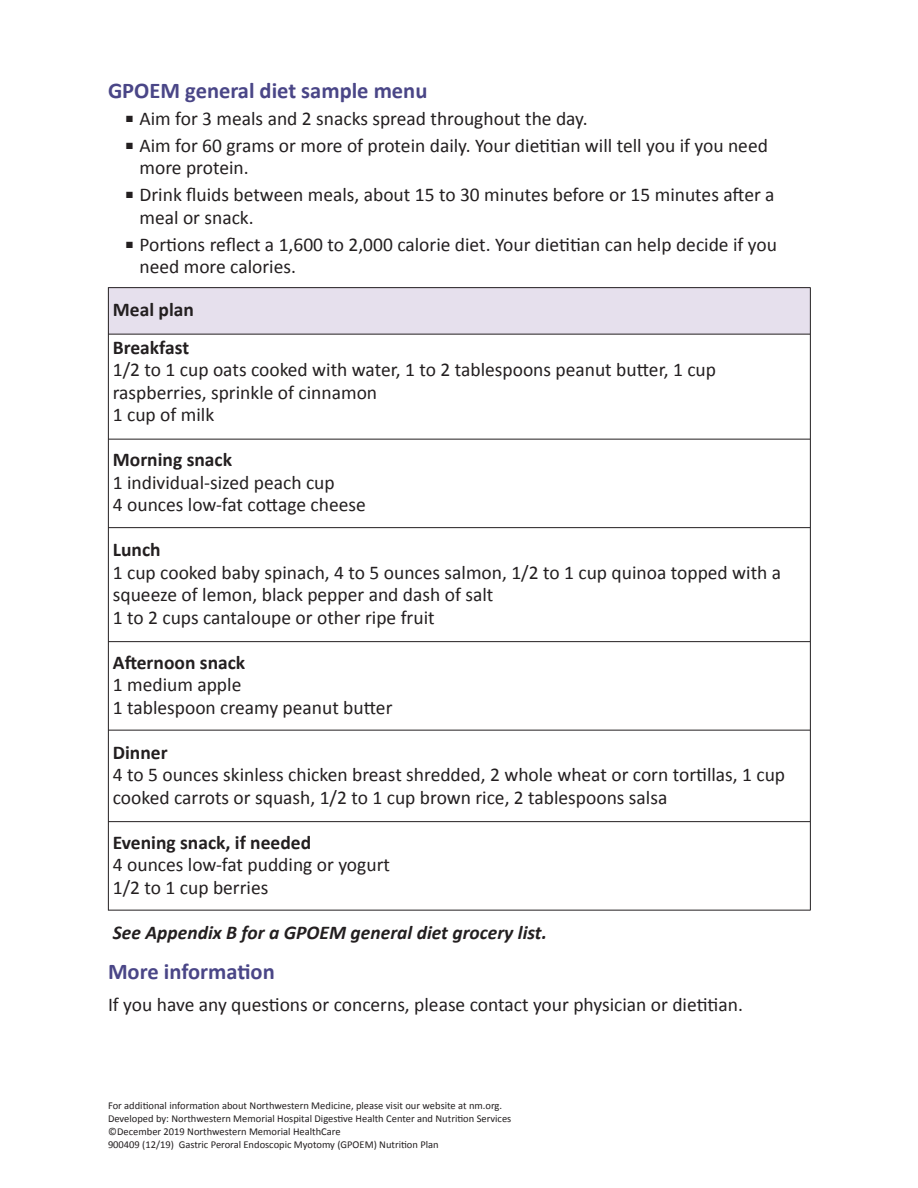
<style>
.page{position:relative;width:918px;height:1188px;background:#fff}
.page>*{position:absolute;margin:0;border:0;box-sizing:border-box;transform-origin:0 0}
.t1{font:700 22.5px "Calibri";color:#4a4687}
.text{font:19.5px/22.5px "Calibri";color:#231f20}
.text-2{font:700 19.5px "Calibri";color:#231f20}
.text-3{font:italic 700 19.5px "Calibri";color:#231f20}
.secondaryheading{font:700 19.5px "Calibri";color:#231f20}
.t2{font:10.5px "Calibri";color:#231f20}
</style>
<div class="page">
<div style="left:109px;top:288px;width:701px;height:46px;background:#e6e0ed"></div>
<hr style="left:108px;top:287px;width:702px;height:1px;background:#231f20">
<hr style="left:108px;top:334px;width:702px;height:1px;background:#231f20">
<hr style="left:108px;top:439px;width:702px;height:1px;background:#231f20">
<hr style="left:108px;top:527px;width:702px;height:1px;background:#231f20">
<hr style="left:108px;top:641px;width:702px;height:1px;background:#231f20">
<hr style="left:108px;top:730px;width:702px;height:1px;background:#231f20">
<hr style="left:108px;top:821px;width:702px;height:1px;background:#231f20">
<hr style="left:108px;top:910px;width:702px;height:1px;background:#231f20">
<hr style="left:108px;top:287px;width:1px;height:624px;background:#231f20">
<hr style="left:810px;top:287px;width:1px;height:624px;background:#231f20">
<p class="t1" style="left:108px;top:76px;width:321px">GPOEM general diet sample menu</p>
<p class="text" style="left:126px;top:106px;width:463px">■ Aim for 3 meals and 2 snacks spread throughout the day.</p>
<p class="text" style="left:140px;top:133px;width:630px;text-indent:-13px">■ Aim for 60 grams or more of protein daily. Your dietitian will tell you if you need more protein.</p>
<p class="text" style="left:140px;top:183px;width:637px;text-indent:-13px">■ Drink fluids between meals, about 15 to 30 minutes before or 15 minutes after a meal or snack.</p>
<p class="text" style="left:140px;top:232px;width:639px;text-indent:-13px">■ Portions reflect a 1,600 to 2,000 calorie diet. Your dietitian can help decide if you need more calories.</p>
<p class="secondaryheading" style="left:113px;top:298px;width:83px">Meal plan</p>
<p class="text-2" style="left:113px;top:335px;width:78px">Breakfast</p>
<p class="text" style="left:113px;top:357px;width:605px">1/2 to 1 cup oats cooked with water, 1 to 2 tablespoons peanut butter, 1 cup raspberries, sprinkle of cinnamon</p>
<p class="text" style="left:113px;top:402px;width:103px">1 cup of milk</p>
<p class="text-2" style="left:113px;top:448px;width:121px">Morning snack</p>
<p class="text" style="left:113px;top:470px;width:223px">1 individual-sized peach cup</p>
<p class="text" style="left:113px;top:492px;width:254px">4 ounces low-fat cottage cheese</p>
<p class="text-2" style="left:113px;top:538px;width:49px">Lunch</p>
<p class="text" style="left:113px;top:560px;width:670px">1 cup cooked baby spinach, 4 to 5 ounces salmon, 1/2 to 1 cup quinoa topped with a squeeze of lemon, black pepper and dash of salt</p>
<p class="text" style="left:113px;top:605px;width:323px">1 to 2 cups cantaloupe or other ripe fruit</p>
<p class="text-2" style="left:113px;top:650px;width:134px">Afternoon snack</p>
<p class="text" style="left:113px;top:672px;width:130px">1 medium apple</p>
<p class="text" style="left:113px;top:695px;width:281px">1 tablespoon creamy peanut butter</p>
<p class="text-2" style="left:113px;top:740px;width:56px">Dinner</p>
<p class="text" style="left:113px;top:762px;width:674px">4 to 5 ounces skinless chicken breast shredded, 2 whole wheat or corn tortillas, 1 cup cooked carrots or squash, 1/2 to 1 cup brown rice, 2 tablespoons salsa</p>
<p class="text-2" style="left:113px;top:830px;width:200px">Evening snack, if needed</p>
<p class="text" style="left:113px;top:852px;width:279px">4 ounces low-fat pudding or yogurt</p>
<p class="text" style="left:113px;top:875px;width:157px">1/2 to 1 cup berries</p>
<p class="text-3" style="left:113px;top:920px;width:436px">See Appendix B for a GPOEM general diet grocery list.</p>
<p class="t1" style="left:108px;top:958px;width:168px">More information</p>
<p class="text" style="left:108px;top:992px;width:636px">If you have any questions or concerns, please contact your physician or dietitian.</p>
<p class="t2" style="left:108px;top:1099px;width:396px">For additional information about Northwestern Medicine, please visit our website at nm.org.</p>
<p class="t2" style="left:108px;top:1112px;width:405px">Developed by: Northwestern Memorial Hospital Digestive Health Center and Nutrition Services</p>
<p class="t2" style="left:108px;top:1125px;width:234px">©December 2019 Northwestern Memorial HealthCare</p>
<p class="t2" style="left:108px;top:1138px;width:332px">900409 (12/19) Gastric Peroral Endoscopic Myotomy (GPOEM) Nutrition Plan</p>
</div>
